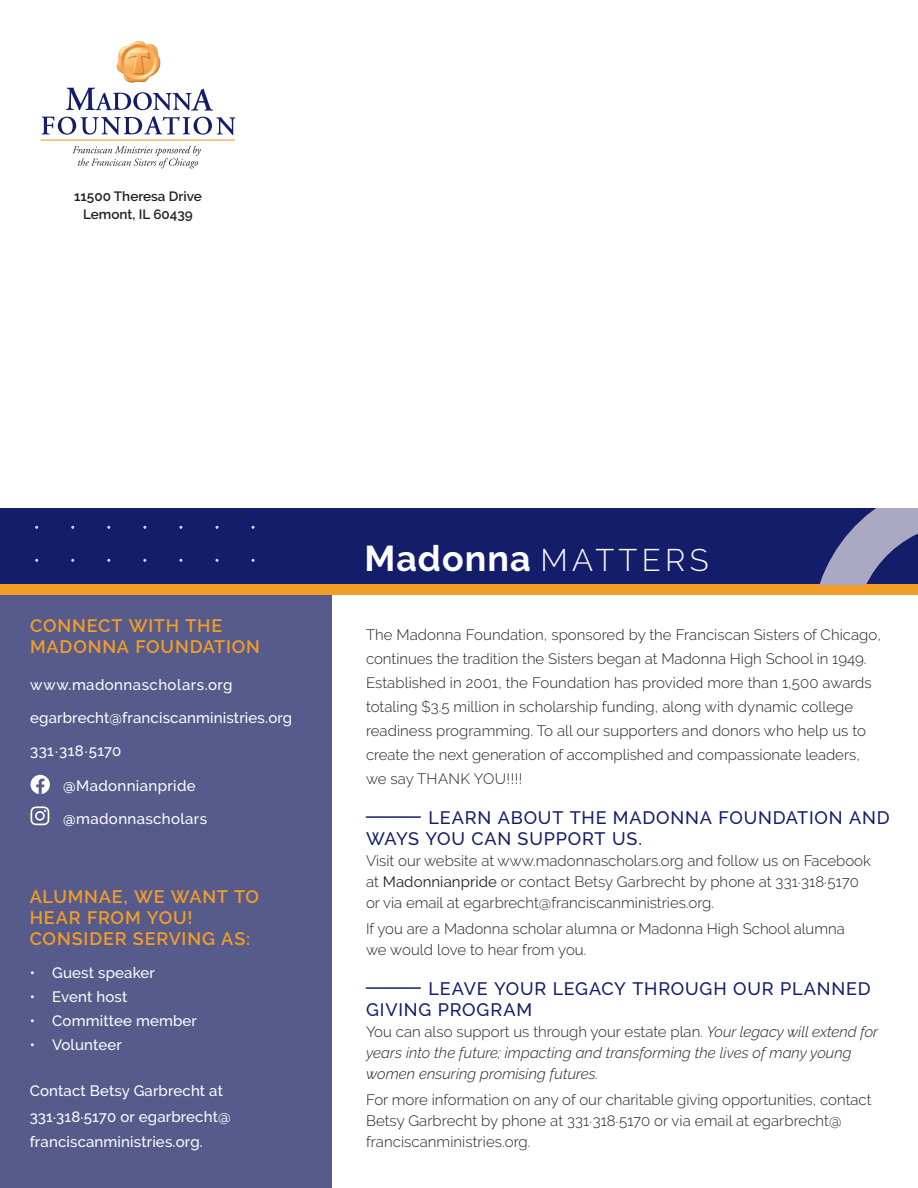
<style>
.page{position:relative;width:918px;height:1188px;background:#fff}
.page>*{position:absolute;margin:0;border:0;box-sizing:border-box;transform-origin:0 0}
.t1{font:700 35.7px "Raleway";letter-spacing:.03em;color:#fff}
.Body_Headers{font:500 18px/21px "Raleway";letter-spacing:.045em;color:#131d6a}
.Body_Headers-2{font:600 18px/21px "Raleway";letter-spacing:.045em;color:#f29d25}
.Newletter_Body_Copy{font:300 15px/24px "Raleway";color:#231f20}
.t2{font:500 15px/25.5px "Raleway";letter-spacing:.01em;color:#fff}
.Newletter_Body_Copy-2{font:italic 300 15px/21px "Raleway";letter-spacing:.005em;color:#231f20}
.t3{font:500 15px "Raleway";letter-spacing:.03em;color:#fff}
.t4{font:600 13.5px "Raleway";color:#231f20}
.s1{font-weight:600}
.s2{font-weight:300;font-size:31.2px}
.s3{font-weight:400}
.s4{font-style:normal}
</style>
<div class="page">
<svg style="left:72px;top:146px;width:129px;height:22px"></svg>
<img style="left:117px;top:41px;width:43px;height:42px">
<svg style="left:42px;top:88px;width:193px;height:47px"></svg>
<hr style="left:41px;top:140px;width:194px;height:1px;background:#e89e21">
<div style="left:0;top:570px;width:332px;height:618px;background:#575b8c"></div>
<svg style="left:31px;top:775px;width:19px;height:19px"></svg>
<svg style="left:31px;top:806px;width:18px;height:19px"></svg>
<div style="left:0;top:508px;width:918px;height:84px;background:#131d6a"></div>
<div style="left:0;top:584px;width:918px;height:11px;background:#f29d25"></div>
<svg style="left:819px;top:508px;width:99px;height:76px"></svg>
<p class="t4" style="left:74px;top:188px;width:129px">11500 Theresa Drive</p>
<p class="t4" style="left:83px;top:206px;width:111px">Lemont, IL 60439</p>
<p class="Body_Headers-2" style="left:30px;top:615px;width:231px">CONNECT WITH THE<br>MADONNA FOUNDATION</p>
<p class="t3" style="left:30px;top:676px;width:204px">www.madonnascholars.org</p>
<p class="t2" style="left:30px;top:705px;width:264px">egarbrecht@franciscanministries.org</p>
<p class="t2" style="left:30px;top:738px;width:93px">331.318.5170</p>
<p class="t2" style="left:63px;top:773px;width:134px"><span class="s1">@</span>Madonnianpride</p>
<p class="t2" style="left:63px;top:806px;width:145px"><span class="s1">@</span>madonnascholars</p>
<p class="Body_Headers-2" style="left:30px;top:886px;width:231px">ALUMNAE, WE WANT TO<br>HEAR FROM YOU!</p>
<p class="Body_Headers-2" style="left:30px;top:928px;width:222px">CONSIDER SERVING AS:</p>
<p class="t2" style="left:30px;top:960px;width:127px">• Guest speaker</p>
<p class="t2" style="left:30px;top:984px;width:99px">• Event host</p>
<p class="t2" style="left:30px;top:1008px;width:169px">• Committee member</p>
<p class="t2" style="left:30px;top:1032px;width:94px">• Volunteer</p>
<p class="t2" style="left:30px;top:1078px;width:203px">Contact Betsy Garbrecht at<br>331.318.5170 or egarbrecht@ franciscanministries.org.</p>
<p class="t1" style="left:364px;top:538px;width:346px">Madonna <span class="s2">MATTERS</span></p>
<p class="Newletter_Body_Copy" style="left:366px;top:623px;width:517px">The Madonna Foundation, sponsored by the Franciscan Sisters of Chicago, continues the tradition the Sisters began at Madonna High School in 1949.<br>Established in 2001, the Foundation has provided more than 1,500 awards totaling $3.5 million in scholarship funding, along with dynamic college readiness programming. To all our supporters and donors who help us to create the next generation of accomplished and compassionate leaders, we say THANK YOU!!!!</p>
<p class="Body_Headers" style="left:365px;top:807px;width:526px">———— LEARN ABOUT THE MADONNA FOUNDATION AND<br>WAYS YOU CAN SUPPORT US.</p>
<p class="Newletter_Body_Copy" style="left:366px;top:850px;width:507px;line-height:21px">Visit our website at www.madonnascholars.org and follow us on Facebook at <span class="s3">Madonnianpride</span> or contact Betsy Garbrecht by phone at 331.318.5170 or via email at egarbrecht@franciscanministries.org.</p>
<p class="Newletter_Body_Copy" style="left:366px;top:919px;width:480px;line-height:21px">If you are a Madonna scholar alumna or Madonna High School alumna we would love to hear from you.</p>
<p class="Body_Headers" style="left:365px;top:978px;width:507px">———— LEAVE YOUR LEGACY THROUGH OUR PLANNED<br>GIVING PROGRAM</p>
<p class="Newletter_Body_Copy-2" style="left:366px;top:1021px;width:514px"><span class="s4">You can also support us through your estate plan.</span> Your legacy will extend for years into the future; impacting and transforming the lives of many young women ensuring promising futures.</p>
<p class="Newletter_Body_Copy" style="left:366px;top:1090px;width:507px;line-height:21px">For more information on any of our charitable giving opportunities, contact<br>Betsy Garbrecht by phone at 331.318.5170 or via email at egarbrecht@ franciscanministries.org.</p>
</div>
